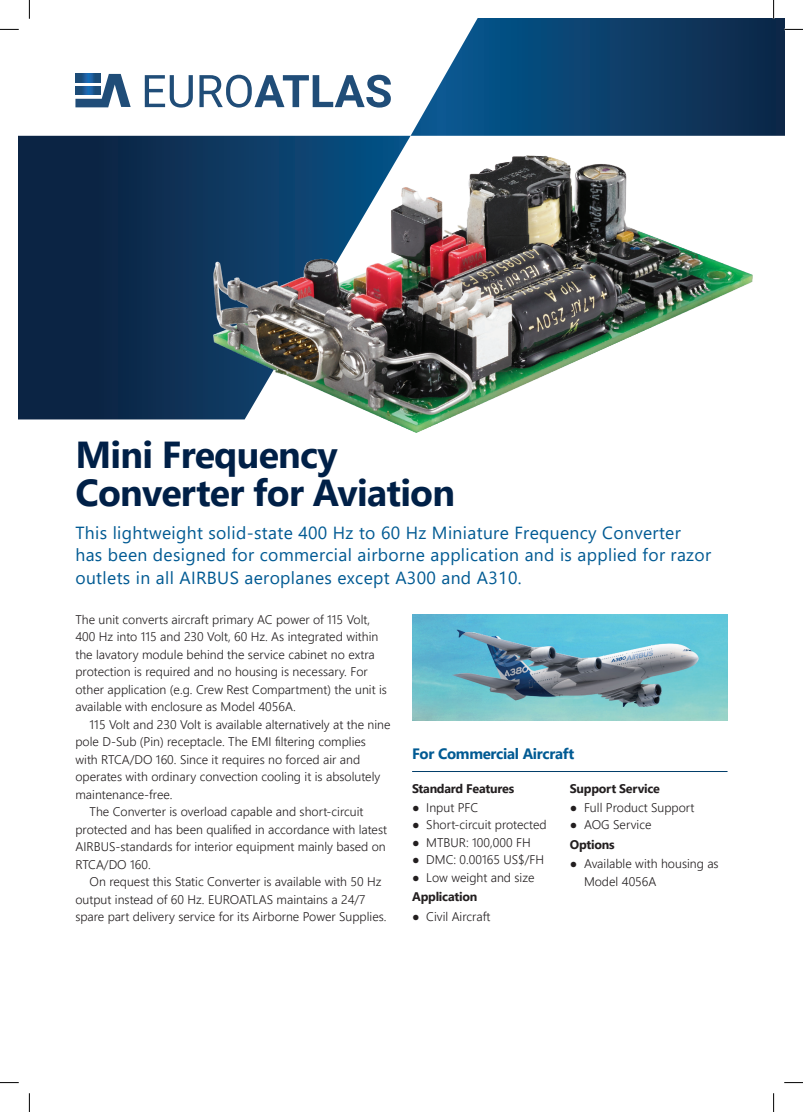
<style>
.page{position:relative;width:803px;height:1112px;background:#fff}
.page>*{position:absolute;margin:0;border:0;box-sizing:border-box;transform-origin:0 0}
.Cover_Head{font:700 37.5px/37.5px "Segoe UI";letter-spacing:-.02em;color:#002047}
.Ingress{font:17.5px/22.5px "Segoe UI";letter-spacing:.02em;color:#005a93}
.Head_2_for{font:700 15px "Segoe UI";letter-spacing:-.02em;color:#005a93}
.Basic_Sans_break{font:300 12.5px/17.5px "Segoe UI";color:#231f20}
.t1{font:700 12.5px "Segoe UI";letter-spacing:-.02em;color:#231f20}
</style>
<div class="page">
<svg style="left:19px;top:19px;width:765px;height:400px"></svg>
<svg style="left:75px;top:73px;width:25px;height:1px"></svg>
<svg style="left:75px;top:74px;width:56px;height:33px"></svg>
<svg style="left:145px;top:75px;width:48px;height:32px"></svg>
<svg style="left:199px;top:75px;width:192px;height:32px"></svg>
<img style="left:412px;top:614px;width:315px;height:106px">
<img style="left:214px;top:155px;width:538px;height:277px">
<hr style="left:412px;top:770px;width:315px;height:1px;background:#003d69">
<svg style="left:0;top:29px;width:19px;height:1px"></svg>
<svg style="left:784px;top:29px;width:19px;height:1px"></svg>
<svg style="left:0;top:1082px;width:19px;height:1px"></svg>
<svg style="left:784px;top:1082px;width:19px;height:1px"></svg>
<svg style="left:29px;top:0;width:1px;height:19px"></svg>
<svg style="left:29px;top:1093px;width:1px;height:18px"></svg>
<svg style="left:773px;top:0;width:1px;height:19px"></svg>
<svg style="left:773px;top:1093px;width:1px;height:18px"></svg>
<p class="Cover_Head" style="left:75px;top:433px;width:381px">Mini Frequency<br>Converter for Aviation</p>
<p class="Ingress" style="left:75px;top:519px;width:637px">This lightweight solid-state 400 Hz to 60 Hz Miniature Frequency Converter has been designed for commercial airborne application and is applied for razor outlets in all AIRBUS aeroplanes except A300 and A310.</p>
<p class="Basic_Sans_break" style="left:75px;top:609px;width:313px">The unit converts aircraft primary AC power of 115 Volt, 400 Hz into 115 and 230 Volt, 60 Hz. As integrated within the lavatory module behind the service cabinet no extra protection is required and no housing is necessary. For other application (e.g. Crew Rest Compartment) the unit is available with enclosure as Model 4056A.</p>
<p class="Basic_Sans_break" style="left:75px;top:714px;width:317px;text-indent:14px">115 Volt and 230 Volt is available alternatively at the nine pole D-Sub (Pin) receptacle. The EMI filtering complies with RTCA/DO 160. Since it requires no forced air and operates with ordinary convection cooling it is absolutely maintenance-free.</p>
<p class="Basic_Sans_break" style="left:75px;top:801px;width:313px;text-indent:14px">The Converter is overload capable and short-circuit protected and has been qualified in accordance with latest AIRBUS-standards for interior equipment mainly based on RTCA/DO 160.</p>
<p class="Basic_Sans_break" style="left:75px;top:871px;width:313px;text-indent:14px">On request this Static Converter is available with 50 Hz output instead of 60 Hz. EUROATLAS maintains a 24/7 spare part delivery service for its Airborne Power Supplies.</p>
<p class="Head_2_for" style="left:412px;top:739px;width:164px">For Commercial Aircraft</p>
<p class="t1" style="left:412px;top:776px;width:104px">Standard Features</p>
<p class="Basic_Sans_break" style="left:412px;top:797px;width:68px">● Input PFC</p>
<p class="Basic_Sans_break" style="left:412px;top:814px;width:136px">● Short-circuit protected</p>
<p class="Basic_Sans_break" style="left:412px;top:832px;width:120px">● MTBUR: 100,000 FH</p>
<p class="Basic_Sans_break" style="left:412px;top:849px;width:133px">● DMC: 0.00165 US$/FH</p>
<p class="Basic_Sans_break" style="left:412px;top:867px;width:124px">● Low weight and size</p>
<p class="t1" style="left:412px;top:885px;width:67px">Application</p>
<p class="Basic_Sans_break" style="left:412px;top:906px;width:80px">● Civil Aircraft</p>
<p class="t1" style="left:570px;top:776px;width:92px">Support Service</p>
<p class="Basic_Sans_break" style="left:570px;top:797px;width:126px">● Full Product Support</p>
<p class="Basic_Sans_break" style="left:570px;top:814px;width:83px">● AOG Service</p>
<p class="t1" style="left:570px;top:832px;width:46px">Options</p>
<p class="Basic_Sans_break" style="left:584px;top:853px;width:136px;text-indent:-14px">● Available with housing as<br>Model 4056A</p>
</div>
